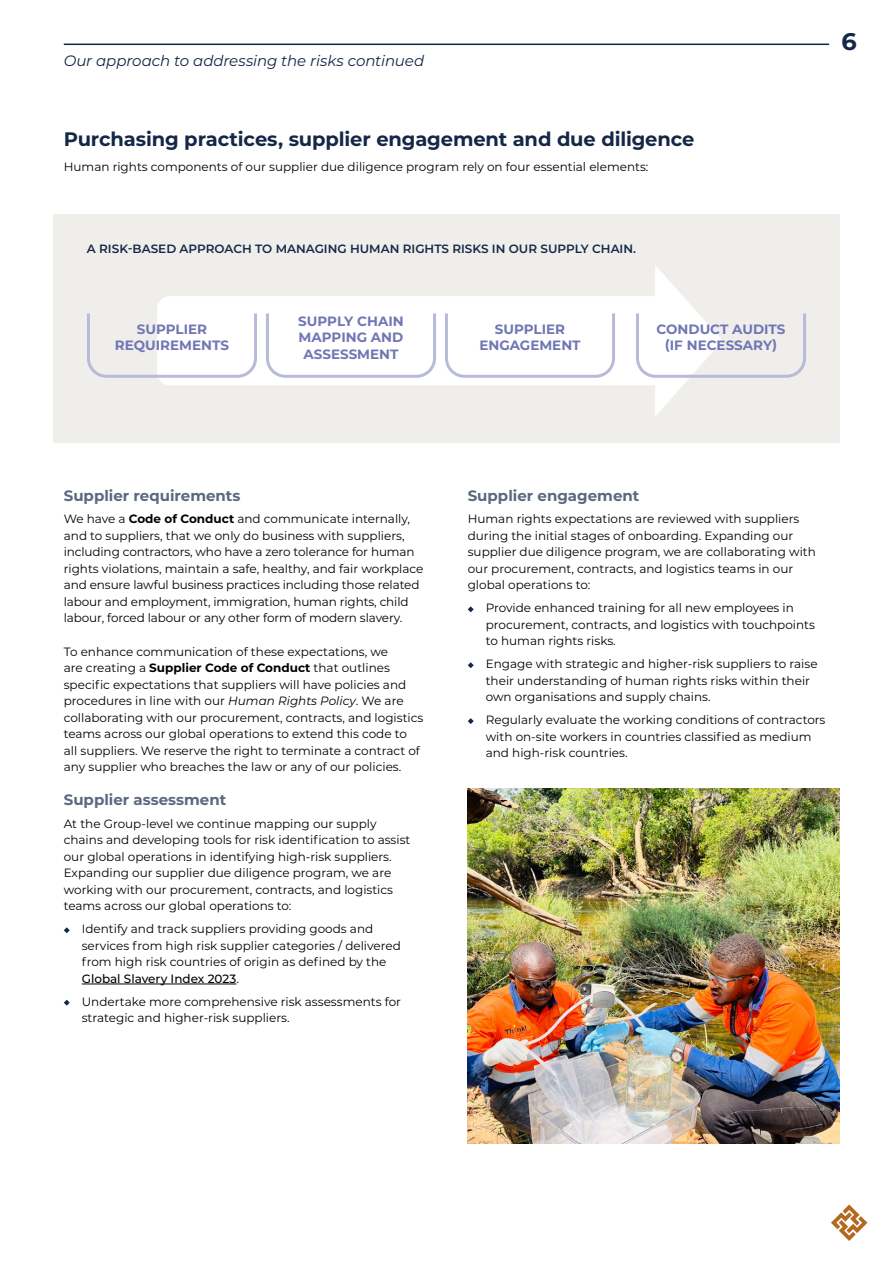
<style>
.page{position:relative;width:893px;height:1263px;background:#fff}
.page>*{position:absolute;margin:0;border:0;box-sizing:border-box;transform-origin:0 0}
.t1{font:700 24px "Montserrat";color:#152746}
.t2{font:700 19.5px "Montserrat";letter-spacing:-.01em;color:#152746}
.t3{font:700 15px "Montserrat";color:#5b687d}
.t4{font:italic 15px "Montserrat";letter-spacing:-.005em;color:#152746}
.t5{font:700 13.5px/16.5px "Montserrat";color:#7076b4;text-align:center}
.t6{font:12px/16.5px "Montserrat";color:#000}
.t7{font:600 12px "Montserrat";color:#152746}
.s1{font-weight:700}
.s2{font-style:italic}
.s3{font-weight:500}
</style>
<div class="page">
<svg style="left:831px;top:1204px;width:36px;height:37px"></svg>
<div style="left:53px;top:215px;width:787px;height:228px;background:#f0eeeb"></div>
<div style="left:157px;top:296px;width:528px;height:89px;background:#fff;border-radius:13px"></div>
<svg style="left:87px;top:313px;width:170px;height:65px"></svg>
<svg style="left:266px;top:313px;width:170px;height:65px"></svg>
<svg style="left:445px;top:313px;width:170px;height:65px"></svg>
<svg style="left:636px;top:265px;width:170px;height:151px"></svg>
<hr style="left:82px;top:984px;width:154px;height:1px;background:#000">
<svg style="left:64px;top:927px;width:6px;height:6px"></svg>
<svg style="left:64px;top:1000px;width:6px;height:6px"></svg>
<svg style="left:468px;top:606px;width:6px;height:6px"></svg>
<svg style="left:468px;top:662px;width:6px;height:6px"></svg>
<svg style="left:468px;top:718px;width:6px;height:6px"></svg>
<img style="left:468px;top:789px;width:371px;height:354px">
<hr style="left:64px;top:44px;width:765px;height:1px;background:#152746">
<p class="t4" style="left:64px;top:51px;width:362px">Our approach to addressing the risks continued</p>
<h2 class="t2" style="left:64px;top:125px;width:632px">Purchasing practices, supplier engagement and due diligence</h2>
<p class="t6" style="left:64px;top:159px;width:586px">Human rights components of our supplier due diligence program rely on four essential elements:</p>
<p class="t7" style="left:87px;top:240px;width:551px">A RISK-BASED APPROACH TO MANAGING HUMAN RIGHTS RISKS IN OUR SUPPLY CHAIN.</p>
<p class="t5" style="left:115px;top:320px;width:116px">SUPPLIER<br>REQUIREMENTS</p>
<p class="t5" style="left:298px;top:312px;width:107px">SUPPLY CHAIN<br>MAPPING AND<br>ASSESSMENT</p>
<p class="t5" style="left:479px;top:320px;width:103px">SUPPLIER<br>ENGAGEMENT</p>
<p class="t5" style="left:656px;top:320px;width:130px">CONDUCT AUDITS (IF NECESSARY)</p>
<h1 class="t1" style="left:841px;top:24px;width:17px">6</h1>
<p class="t3" style="left:64px;top:484px;width:178px">Supplier requirements</p>
<p class="t6" style="left:64px;top:510px;width:361px">We have a <span class="s1">Code of Conduct</span> and communicate internally, and to suppliers, that we only do business with suppliers, including contractors, who have a zero tolerance for human rights violations, maintain a safe, healthy, and fair workplace and ensure lawful business practices including those related labour and employment, immigration, human rights, child labour, forced labour or any other form of modern slavery.</p>
<p class="t6" style="left:64px;top:643px;width:361px">To enhance communication of these expectations, we<br>are creating a <span class="s1">Supplier Code of Conduct</span> that outlines specific expectations that suppliers will have policies and procedures in line with our <span class="s2">Human Rights Policy</span>. We are collaborating with our procurement, contracts, and logistics teams across our global operations to extend this code to all suppliers. We reserve the right to terminate a contract of any supplier who breaches the law or any of our policies.</p>
<p class="t3" style="left:64px;top:789px;width:164px">Supplier assessment</p>
<p class="t6" style="left:64px;top:815px;width:348px">At the Group-level we continue mapping our supply chains and developing tools for risk identification to assist our global operations in identifying high-risk suppliers.<br>Expanding our supplier due diligence program, we are working with our procurement, contracts, and logistics teams across our global operations to:</p>
<p class="t6" style="left:82px;top:920px;width:321px">Identify and track suppliers providing goods and services from high risk supplier categories / delivered from high risk countries of origin as defined by the <span class="s3">Global Slavery Index 2023</span>.</p>
<p class="t6" style="left:82px;top:993px;width:321px">Undertake more comprehensive risk assessments for strategic and higher-risk suppliers.</p>
<p class="t3" style="left:468px;top:484px;width:173px">Supplier engagement</p>
<p class="t6" style="left:468px;top:510px;width:350px">Human rights expectations are reviewed with suppliers during the initial stages of onboarding. Expanding our supplier due diligence program, we are collaborating with our procurement, contracts, and logistics teams in our global operations to:</p>
<p class="t6" style="left:486px;top:599px;width:331px">Provide enhanced training for all new employees in procurement, contracts, and logistics with touchpoints to human rights risks.</p>
<p class="t6" style="left:486px;top:655px;width:333px">Engage with strategic and higher-risk suppliers to raise their understanding of human rights risks within their own organisations and supply chains.</p>
<p class="t6" style="left:486px;top:711px;width:341px">Regularly evaluate the working conditions of contractors with on-site workers in countries classified as medium and high-risk countries.</p>
</div>
